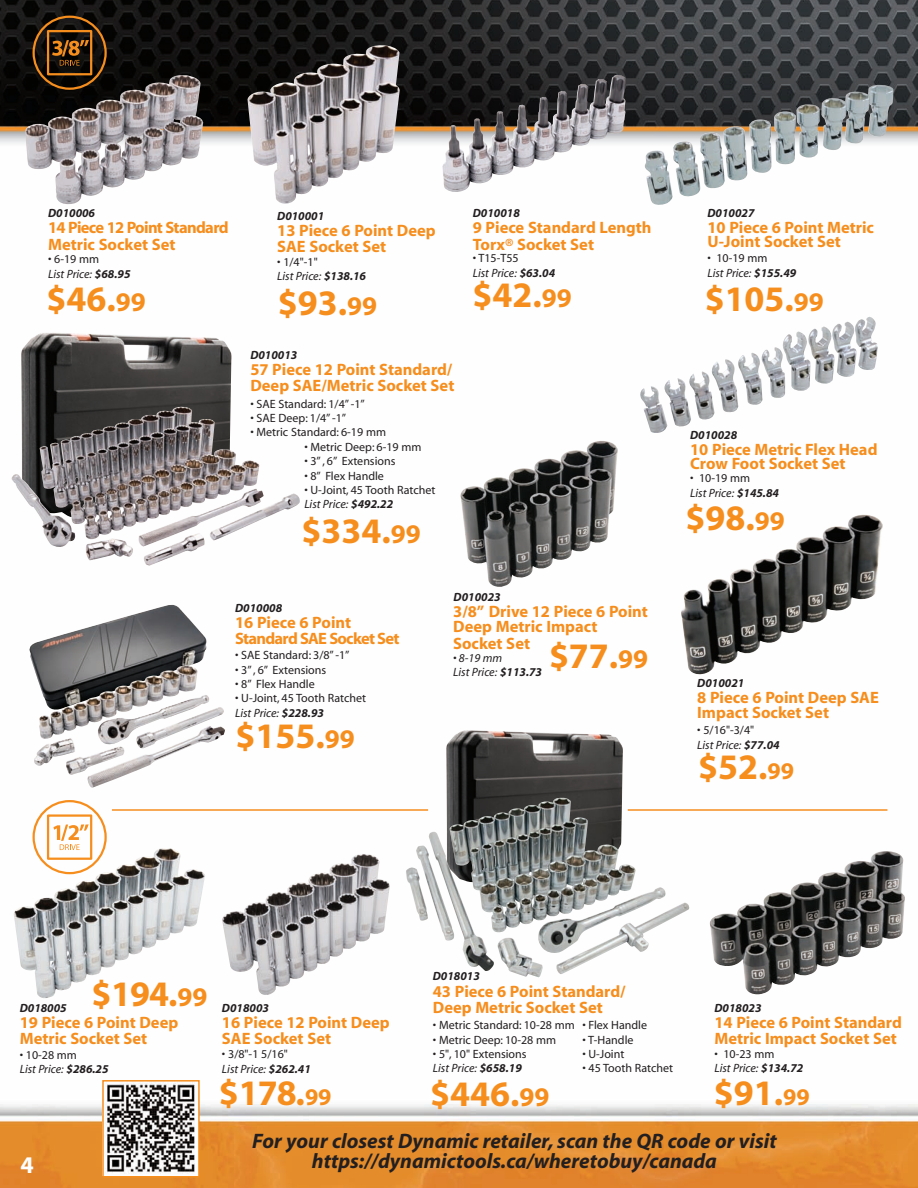
<style>
.page{position:relative;width:918px;height:1188px;background:#fff}
.page>*{position:absolute;margin:0;border:0;box-sizing:border-box;transform-origin:0 0}
.t1{font:36px "Myriad MM 700 600";color:#f68e1e}
.t2{font:24px "Myriad MM 700 600";color:#fff}
.t3{font:21px/19.5px "Myriad MM It 700 600";color:#231f20;text-align:center}
.t4{font:16.5px/16.5px "Myriad MM 700 600";color:#f68e1e}
.t5{font:16.5px/16.5px "Myriad MM 700 600";letter-spacing:-.04em;color:#f68e1e}
.t6{font:16.5px/16.5px "Myriad MM 700 600";letter-spacing:-.045em;color:#f68e1e}
.t7{font:12px "Myriad MM 406 600";color:#231f20}
.t8{font:12px/14.4px "Myriad MM It 406 600";color:#231f20}
.t9{font:12px "Myriad MM It 700 600";color:#231f20}
.s1{font-family:"Myriad MM It 700 600"}
.s2{font-size:27px}
.s3{font-size:24px}
</style>
<div class="page">
<img style="left:0;top:0;width:918px;height:1188px">
<img style="left:21px;top:332px;width:211px;height:185px">
<img style="left:39px;top:407px;width:261px;height:135px">
<img style="left:28px;top:603px;width:179px;height:109px">
<img style="left:34px;top:665px;width:191px;height:111px">
<img style="left:248px;top:45px;width:152px;height:159px">
<img style="left:25px;top:75px;width:178px;height:129px">
<img style="left:442px;top:76px;width:173px;height:106px">
<img style="left:645px;top:104px;width:175px;height:101px">
<img style="left:640px;top:359px;width:98px;height:74px">
<img style="left:681px;top:514px;width:202px;height:161px">
<img style="left:460px;top:441px;width:158px;height:146px">
<img style="left:13px;top:846px;width:193px;height:154px">
<img style="left:222px;top:854px;width:168px;height:141px">
<img style="left:710px;top:851px;width:196px;height:144px">
<div style="left:33px;top:800px;width:74px;height:74px;border:2px solid #f68e1e;border-radius:50%"></div>
<svg style="left:53px;top:824px;width:36px;height:26px"></svg>
<div style="left:47px;top:814px;width:45px;height:46px;border:2px solid #f68e1e"></div>
<hr style="left:628px;top:809px;width:259px;height:2px;background:#f68e1e">
<hr style="left:112px;top:809px;width:316px;height:2px;background:#f68e1e">
<div style="left:33px;top:16px;width:74px;height:74px;border:2px solid #f68e1e;border-radius:50%"></div>
<svg style="left:52px;top:40px;width:37px;height:26px"></svg>
<div style="left:47px;top:30px;width:45px;height:45px;border:2px solid #f68e1e"></div>
<img style="left:446px;top:730px;width:177px;height:156px">
<img style="left:449px;top:798px;width:187px;height:135px">
<img style="left:105px;top:1083px;width:92px;height:91px">
<div style="left:102px;top:1080px;width:98px;height:97px;border:2px solid #f68e1e"></div>
<p class="t9" style="left:48px;top:209px;width:49px">D010006</p>
<p class="t7" style="left:48px;top:255px;width:53px">• 6-19 mm</p>
<p class="t8" style="left:48px;top:267px;width:84px">List Price: <span class="s1">$68.95</span></p>
<h1 class="t1" style="left:47px;top:285px;width:101px">$46.<span class="s2">99</span></h1>
<p class="t5" style="left:48px;top:221px;width:182px">14 Piece 12 Point Standard<br>Metric Socket Set</p>
<p class="t9" style="left:277px;top:211px;width:49px">D010001</p>
<p class="t7" style="left:277px;top:257px;width:42px">• 1/4"-1"</p>
<p class="t8" style="left:277px;top:270px;width:90px">List Price: <span class="s1">$138.16</span></p>
<h1 class="t1" style="left:278px;top:289px;width:101px">$93.<span class="s2">99</span></h1>
<p class="t4" style="left:277px;top:224px;width:160px">13 Piece 6 Point Deep<br>SAE Socket Set</p>
<p class="t9" style="left:250px;top:350px;width:49px">D010013</p>
<p class="t4" style="left:250px;top:363px;width:206px">57 Piece 12 Point Standard/<br>Deep SAE/Metric Socket Set</p>
<p class="t7" style="left:250px;top:399px;width:116px">• SAE Standard: 1/4” -1”</p>
<p class="t7" style="left:250px;top:413px;width:97px">• SAE Deep: 1/4” -1”</p>
<p class="t7" style="left:250px;top:428px;width:137px">• Metric Standard: 6-19 mm</p>
<p class="t7" style="left:304px;top:442px;width:119px">• Metric Deep: 6-19 mm</p>
<p class="t7" style="left:304px;top:457px;width:93px">• 3” , 6” Extensions</p>
<p class="t7" style="left:304px;top:471px;width:81px">• 8” Flex Handle</p>
<p class="t7" style="left:304px;top:485px;width:133px">• U-Joint, 45 Tooth Ratchet</p>
<p class="t8" style="left:304px;top:498px;width:90px">List Price: <span class="s1">$492.22</span></p>
<h1 class="t1" style="left:301px;top:517px;width:121px">$334.<span class="s2">99</span></h1>
<p class="t9" style="left:473px;top:208px;width:49px">D010018</p>
<p class="t7" style="left:473px;top:254px;width:47px">• T15-T55</p>
<p class="t8" style="left:473px;top:266px;width:84px">List Price: <span class="s1">$63.04</span></p>
<h1 class="t1" style="left:473px;top:281px;width:101px">$42.<span class="s2">99</span></h1>
<p class="t4" style="left:473px;top:221px;width:180px">9 Piece Standard Length<br>Torx® Socket Set</p>
<p class="t9" style="left:454px;top:592px;width:49px">D010023</p>
<p class="t9" style="left:235px;top:603px;width:49px">D010008</p>
<p class="t7" style="left:235px;top:651px;width:116px">• SAE Standard: 3/8” -1”</p>
<p class="t7" style="left:235px;top:665px;width:93px">• 3” , 6” Extensions</p>
<p class="t7" style="left:235px;top:679px;width:81px">• 8” Flex Handle</p>
<p class="t7" style="left:235px;top:694px;width:133px">• U-Joint, 45 Tooth Ratchet</p>
<p class="t8" style="left:235px;top:706px;width:90px">List Price: <span class="s1">$228.93</span></p>
<h1 class="t1" style="left:235px;top:723px;width:121px">$155.<span class="s2">99</span></h1>
<p class="t6" style="left:235px;top:615px;width:166px">16 Piece 6 Point<br>Standard SAE Socket Set</p>
<p class="t4" style="left:453px;top:606px;width:196px;line-height:15px">3/8” Drive 12 Piece 6 Point<br>Deep Metric Impact</p>
<p class="t4" style="left:453px;top:636px;width:78px">Socket Set</p>
<p class="t8" style="left:453px;top:652px;width:90px">• 8-19 mm<br>List Price: <span class="s1">$113.73</span></p>
<h1 class="t1" style="left:549px;top:642px;width:101px">$77.<span class="s2">99</span></h1>
<p class="t9" style="left:707px;top:208px;width:49px">D010027</p>
<p class="t7" style="left:707px;top:254px;width:62px">• 10-19 mm</p>
<p class="t8" style="left:707px;top:266px;width:90px">List Price: <span class="s1">$155.49</span></p>
<h1 class="t1" style="left:705px;top:285px;width:121px">$105.<span class="s2">99</span></h1>
<p class="t4" style="left:707px;top:222px;width:168px;line-height:13.5px">10 Piece 6 Point Metric<br>U-Joint Socket Set</p>
<p class="t9" style="left:690px;top:431px;width:49px">D010028</p>
<p class="t7" style="left:690px;top:474px;width:62px">• 10-19 mm</p>
<p class="t8" style="left:690px;top:486px;width:90px">List Price: <span class="s1">$145.84</span></p>
<h1 class="t1" style="left:685px;top:504px;width:101px">$98.<span class="s2">99</span></h1>
<p class="t4" style="left:690px;top:445px;width:189px;line-height:13.5px">10 Piece Metric Flex Head<br>Crow Foot Socket Set</p>
<p class="t9" style="left:697px;top:679px;width:49px">D010021</p>
<p class="t7" style="left:697px;top:726px;width:58px">• 5/16"-3/4"</p>
<p class="t8" style="left:697px;top:738px;width:84px">List Price: <span class="s1">$77.04</span></p>
<p class="t4" style="left:697px;top:692px;width:183px;line-height:15px">8 Piece 6 Point Deep SAE<br>Impact Socket Set</p>
<h1 class="t1" style="left:698px;top:753px;width:97px">$52.<span class="s3">99</span></h1>
<h1 class="t1" style="left:91px;top:980px;width:118px">$194.<span class="s2">99</span></h1>
<p class="t9" style="left:20px;top:1003px;width:49px">D018005</p>
<p class="t7" style="left:20px;top:1050px;width:59px">• 10-28 mm</p>
<p class="t8" style="left:20px;top:1063px;width:90px">List Price: <span class="s1">$286.25</span></p>
<p class="t4" style="left:20px;top:1015px;width:160px">19 Piece 6 Point Deep<br>Metric Socket Set</p>
<p class="t9" style="left:222px;top:1003px;width:49px">D018003</p>
<p class="t7" style="left:222px;top:1050px;width:67px">• 3/8"-1 5/16"</p>
<p class="t8" style="left:222px;top:1062px;width:90px">List Price: <span class="s1">$262.41</span></p>
<p class="t4" style="left:222px;top:1015px;width:169px">16 Piece 12 Point Deep<br>SAE Socket Set</p>
<p class="t9" style="left:433px;top:971px;width:49px">D018013</p>
<p class="t4" style="left:433px;top:984px;width:194px">43 Piece 6 Point Standard/<br>Deep Metric Socket Set</p>
<p class="t7" style="left:433px;top:1021px;width:143px">• Metric Standard: 10-28 mm</p>
<p class="t7" style="left:433px;top:1035px;width:125px">• Metric Deep: 10-28 mm</p>
<p class="t7" style="left:433px;top:1049px;width:95px">• 5", 10" Extensions</p>
<p class="t8" style="left:433px;top:1062px;width:90px">List Price: <span class="s1">$658.19</span></p>
<p class="t7" style="left:582px;top:1021px;width:66px">• Flex Handle</p>
<p class="t7" style="left:582px;top:1035px;width:53px">• T-Handle</p>
<p class="t7" style="left:582px;top:1049px;width:44px">• U-Joint</p>
<p class="t7" style="left:582px;top:1064px;width:92px">• 45 Tooth Ratchet</p>
<p class="t9" style="left:714px;top:1003px;width:49px">D018023</p>
<p class="t7" style="left:714px;top:1049px;width:62px">• 10-23 mm</p>
<p class="t8" style="left:714px;top:1062px;width:90px">List Price: <span class="s1">$134.72</span></p>
<p class="t4" style="left:714px;top:1015px;width:189px">14 Piece 6 Point Standard<br>Metric Impact Socket Set</p>
<h2 class="t2" style="left:20px;top:1156px;width:15px">4</h2>
<h1 class="t1" style="left:219px;top:1079px;width:114px">$178.<span class="s3">99</span></h1>
<h1 class="t1" style="left:714px;top:1079px;width:97px">$91.<span class="s3">99</span></h1>
<h1 class="t1" style="left:430px;top:1080px;width:121px">$446.<span class="s2">99</span></h1>
<p class="t3" style="left:252px;top:1133px;width:526px">For your closest Dynamic retailer, scan the QR code or visit https://dynamictools.ca/wheretobuy/canada</p>
</div>
